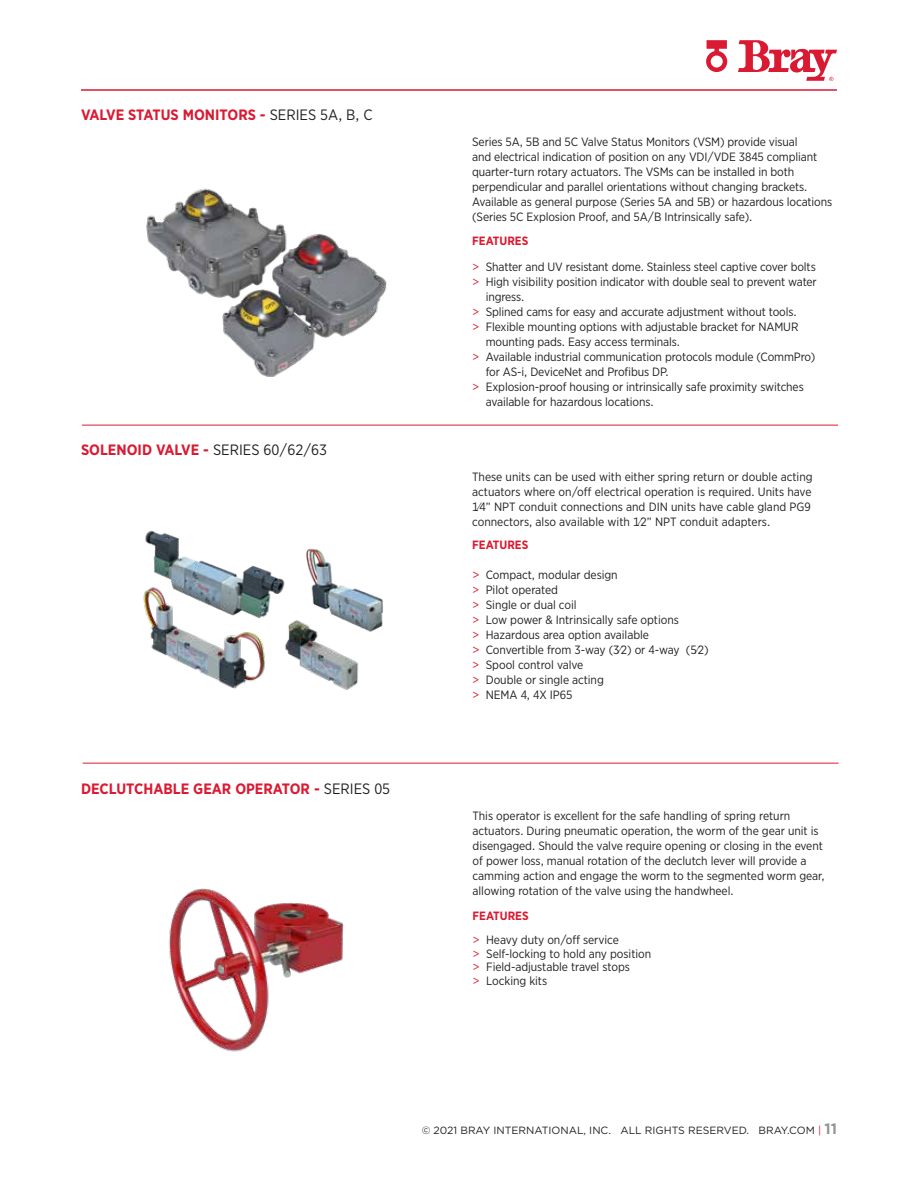
<style>
.page{position:relative;width:918px;height:1188px;background:#fff}
.page>*{position:absolute;margin:0;border:0;box-sizing:border-box;transform-origin:0 0}
.t1{font:700 15px "Gotham Narrow";color:#da1a32}
.t2{font:12px/15px "Gotham Narrow";letter-spacing:-.01em;color:#231f20}
.t3{font:700 12px "Gotham Narrow";color:#da1a32}
.t4{font:10.5px "Gotham";color:#231f20}
.s1{font-weight:400;color:#231f20}
.s2{font-weight:700;color:#da1a32}
.s3{font-family:"Gotham";color:#da1a32}
.s4{color:#da1a32}
.s5{font-weight:700;font-size:15px;color:#949698}
</style>
<div class="page">
<hr style="left:81px;top:89px;width:756px;height:2px;background:#da1a32">
<svg style="left:738px;top:40px;width:99px;height:41px"></svg>
<svg style="left:706px;top:40px;width:21px;height:32px"></svg>
<img style="left:146px;top:188px;width:241px;height:189px">
<img style="left:145px;top:530px;width:140px;height:64px">
<img style="left:306px;top:548px;width:77px;height:84px">
<img style="left:143px;top:582px;width:129px;height:107px">
<img style="left:284px;top:617px;width:79px;height:73px">
<img style="left:169px;top:888px;width:175px;height:164px">
<hr style="left:82px;top:425px;width:756px;height:1px;background:#da1a32">
<hr style="left:83px;top:763px;width:756px;height:1px;background:#da1a32">
<p class="t1" style="left:81px;top:105px;width:293px">VALVE STATUS MONITORS - <span class="s1">SERIES 5A, B, C</span></p>
<p class="t1" style="left:81px;top:441px;width:248px">SOLENOID VALVE - <span class="s1">SERIES 60/62/63</span></p>
<p class="t1" style="left:81px;top:779px;width:311px">DECLUTCHABLE GEAR OPERATOR - <span class="s1">SERIES 05</span></p>
<p class="t2" style="left:472px;top:135px;width:362px">Series 5A, 5B and 5C Valve Status Monitors (VSM) provide visual<br>and electrical indication of position on any VDI/VDE 3845 compliant quarter-turn rotary actuators. The VSMs can be installed in both perpendicular and parallel orientations without changing brackets.<br>Available as general purpose (Series 5A and 5B) or hazardous locations (Series 5C Explosion Proof, and 5A/B Intrinsically safe).</p>
<p class="t2" style="left:472px;top:228px;width:345px;line-height:25.5px"><span class="s2">FEATURES<br></span><span class="s3">&gt;</span> Shatter and UV resistant dome. Stainless steel captive cover bolts</p>
<p class="t2" style="left:472px;top:274px;width:346px"><span class="s3">&gt;</span> High visibility position indicator with double seal to prevent water</p>
<p class="t2" style="left:486px;top:289px;width:40px">ingress.</p>
<p class="t2" style="left:472px;top:304px;width:326px"><span class="s3">&gt;</span> Splined cams for easy and accurate adjustment without tools.</p>
<p class="t2" style="left:472px;top:319px;width:328px"><span class="s3">&gt;</span> Flexible mounting options with adjustable bracket for NAMUR</p>
<p class="t2" style="left:486px;top:334px;width:196px">mounting pads. Easy access terminals.</p>
<p class="t2" style="left:472px;top:349px;width:345px"><span class="s3">&gt;</span> Available industrial communication protocols module (CommPro)</p>
<p class="t2" style="left:486px;top:364px;width:185px">for AS-i, DeviceNet and Profibus DP.</p>
<p class="t2" style="left:472px;top:379px;width:333px"><span class="s3">&gt;</span> Explosion-proof housing or intrinsically safe proximity switches</p>
<p class="t2" style="left:486px;top:394px;width:169px">available for hazardous locations.</p>
<p class="t2" style="left:472px;top:469px;width:342px">These units can be used with either spring return or double acting actuators where on/off electrical operation is required. Units have 1⁄4” NPT conduit connections and DIN units have cable gland PG9 connectors, also available with 1⁄2” NPT conduit adapters.</p>
<p class="t3" style="left:472px;top:537px;width:58px">FEATURES</p>
<p class="t2" style="left:472px;top:567px;width:238px"><span class="s3">&gt;</span> Compact, modular design<br><span class="s3">&gt;</span> Pilot operated<br><span class="s3">&gt;</span> Single or dual coil<br><span class="s3">&gt;</span> Low power &amp; Intrinsically safe options<br><span class="s3">&gt;</span> Hazardous area option available<br><span class="s3">&gt;</span> Convertible from 3-way (3⁄2) or 4-way (5⁄2) <span class="s3">&gt;</span> Spool control valve<br><span class="s3">&gt;</span> Double or single acting<br><span class="s3">&gt;</span> NEMA 4, 4X IP65</p>
<p class="t2" style="left:473px;top:808px;width:354px">This operator is excellent for the safe handling of spring return actuators. During pneumatic operation, the worm of the gear unit is disengaged. Should the valve require opening or closing in the event of power loss, manual rotation of the declutch lever will provide a camming action and engage the worm to the segmented worm gear, allowing rotation of the valve using the handwheel.</p>
<p class="t2" style="left:473px;top:904px;width:148px;line-height:24px"><span class="s2">FEATURES<br></span><span class="s3">&gt;</span> Heavy duty on/off service</p>
<p class="t2" style="left:473px;top:946px;width:180px;line-height:13.5px"><span class="s3">&gt;</span> Self-locking to hold any position <span class="s3">&gt;</span> Field-adjustable travel stops<br><span class="s3">&gt;</span> Locking kits</p>
<p class="t4" style="left:422px;top:1124px;width:417px">© 2021 BRAY INTERNATIONAL, INC. ALL RIGHTS RESERVED. BRAY.COM <span class="s4">|</span> <span class="s5">11</span></p>
</div>
